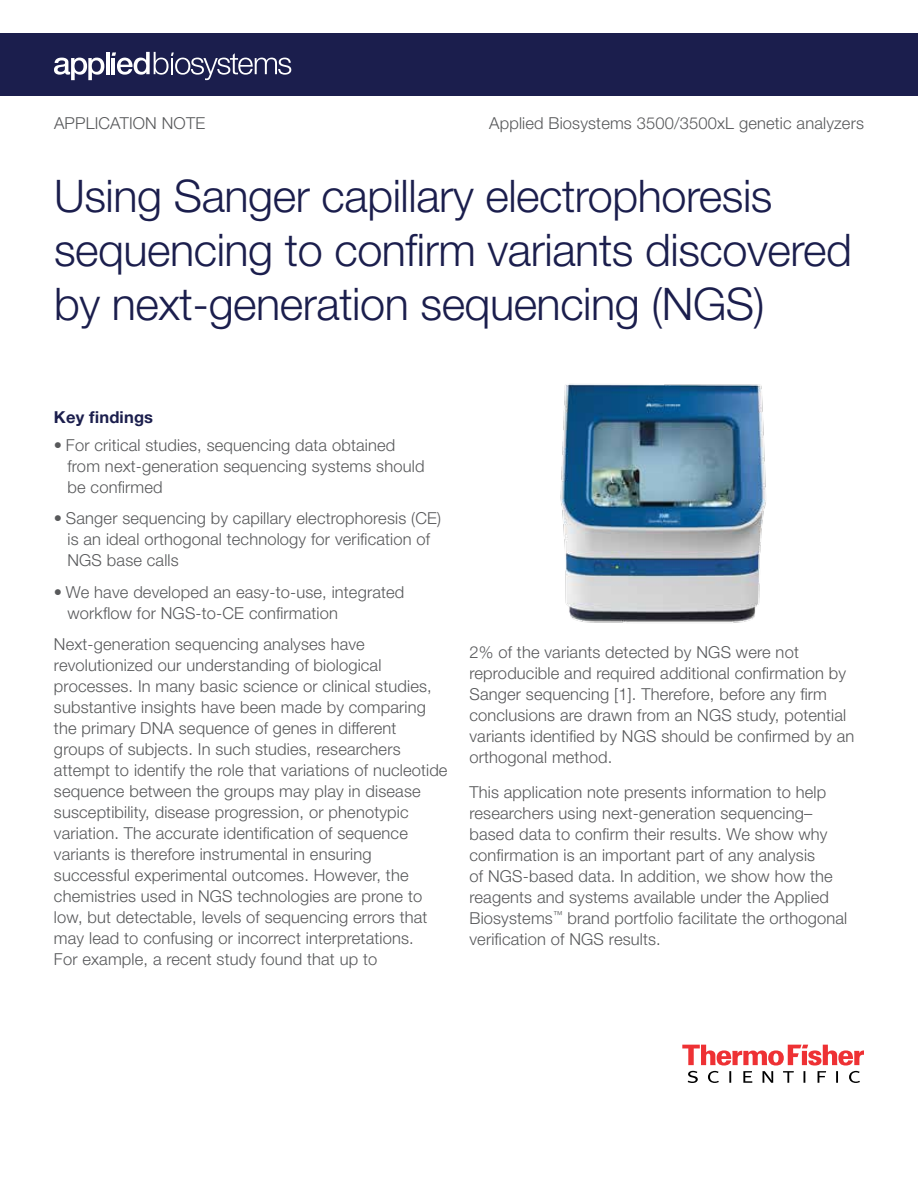
<style>
.page{position:relative;width:918px;height:1188px;background:#fff}
.page>*{position:absolute;margin:0;border:0;box-sizing:border-box;transform-origin:0 0}
.t1{font:300 45px/54px "Helvetica Neue LT Std";letter-spacing:-.01em;color:#1b1e4d}
.t2{font:300 16.5px/21px "Helvetica Neue LT Std";letter-spacing:.01em;color:#58595b}
.t3{font:700 16.5px "Helvetica Neue LT Std";letter-spacing:.01em;color:#1b1e4d}
</style>
<div class="page">
<svg style="left:682px;top:1045px;width:182px;height:38px"></svg>
<img style="left:560px;top:384px;width:206px;height:239px">
<div style="left:0;top:33px;width:918px;height:63px;background:#1b1e4d"></div>
<svg style="left:54px;top:58px;width:50px;height:22px"></svg>
<hr style="left:106px;top:52px;width:3px;height:22px;background:#fff">
<svg style="left:112px;top:52px;width:179px;height:28px"></svg>
<p class="t2" style="left:54px;top:112px;width:153px">APPLICATION NOTE</p>
<p class="t2" style="left:489px;top:112px;width:376px">Applied Biosystems 3500/3500xL genetic analyzers</p>
<h1 class="t1" style="left:54px;top:168px;width:800px">Using Sanger capillary electrophoresis sequencing to confirm variants discovered by next-generation sequencing (NGS)</h1>
<p class="t3" style="left:54px;top:407px;width:101px">Key findings</p>
<p class="t2" style="left:67px;top:434px;width:359px;text-indent:-13px">• For critical studies, sequencing data obtained from next-generation sequencing systems should be confirmed</p>
<p class="t2" style="left:67px;top:508px;width:375px;text-indent:-13px">• Sanger sequencing by capillary electrophoresis (CE) is an ideal orthogonal technology for verification of<br>NGS base calls</p>
<p class="t2" style="left:67px;top:581px;width:338px;text-indent:-13px">• We have developed an easy-to-use, integrated workflow for NGS-to-CE confirmation</p>
<p class="t2" style="left:54px;top:634px;width:395px">Next-generation sequencing analyses have revolutionized our understanding of biological processes. In many basic science or clinical studies, substantive insights have been made by comparing the primary DNA sequence of genes in different groups of subjects. In such studies, researchers attempt to identify the role that variations of nucleotide sequence between the groups may play in disease susceptibility, disease progression, or phenotypic variation. The accurate identification of sequence variants is therefore instrumental in ensuring successful experimental outcomes. However, the chemistries used in NGS technologies are prone to low, but detectable, levels of sequencing errors that may lead to confusing or incorrect interpretations.<br>For example, a recent study found that up to</p>
<p class="t2" style="left:470px;top:642px;width:386px">2% of the variants detected by NGS were not reproducible and required additional confirmation by Sanger sequencing [1]. Therefore, before any firm conclusions are drawn from an NGS study, potential variants identified by NGS should be confirmed by an orthogonal method.</p>
<p class="t2" style="left:469px;top:781px;width:379px">This application note presents information to help researchers using next-generation sequencing– based data to confirm their results. We show why confirmation is an important part of any analysis<br>of NGS-based data. In addition, we show how the reagents and systems available under the Applied Biosystems<sup>™</sup> brand portfolio facilitate the orthogonal verification of NGS results.</p>
</div>
